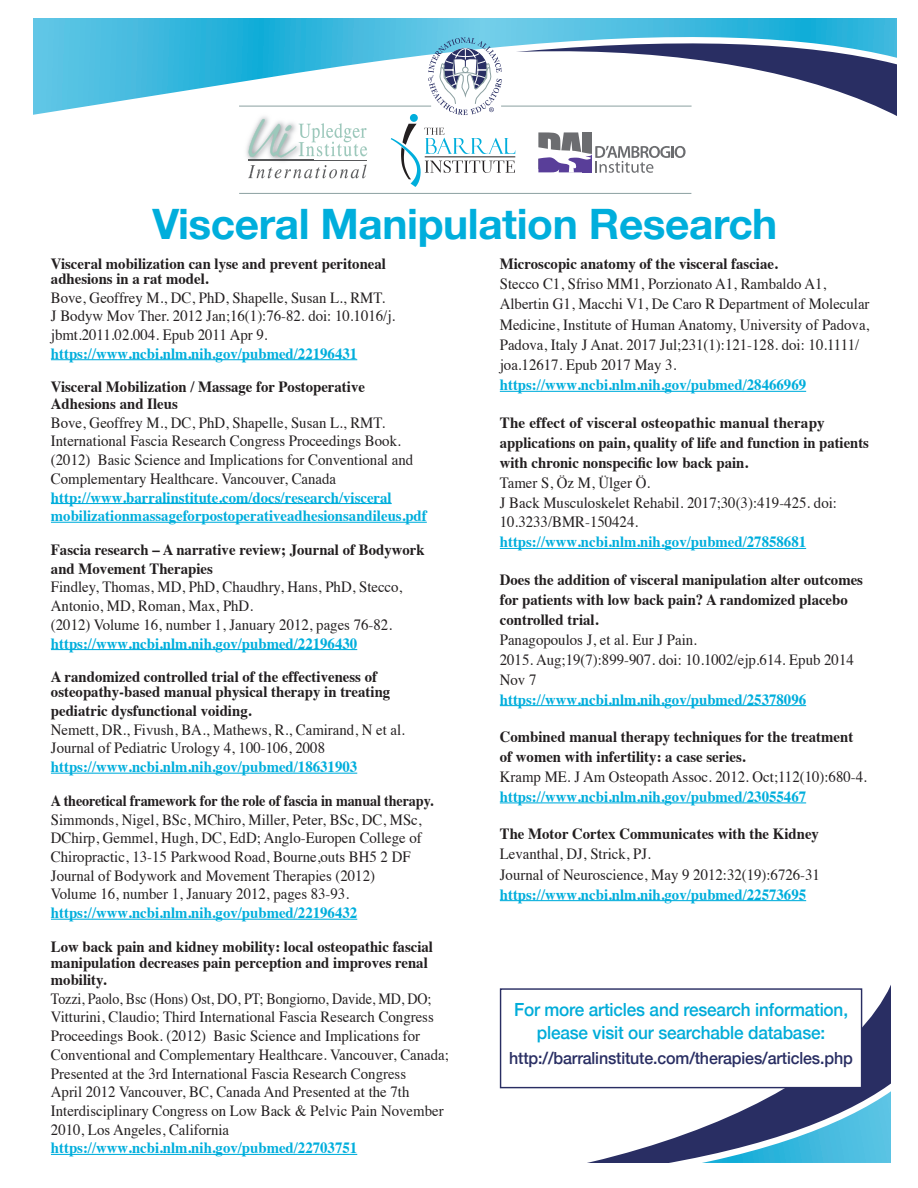
<style>
.page{position:relative;width:918px;height:1188px;background:#fff}
.page>*{position:absolute;margin:0;border:0;box-sizing:border-box;transform-origin:0 0}
.t1{font:700 42px "Helvetica Neue";letter-spacing:-.01em;color:#00aedc}
.t2{font:500 18.15px/22.4px "Helvetica Neue";letter-spacing:-.01em;color:#00acd9;text-align:center;scale:.95 1}
.t3{font:500 16.65px "Helvetica Neue";letter-spacing:-.01em;color:#292e63;scale:.96 1}
.t4{font:15.6px/18.8px "Times";color:#231f20;scale:.95 1}
.t5{font:700 15.6px/16.5px "Times";color:#231f20;scale:.95 1}
.t6{font:700 15.6px/18.8px "Times";color:#00aedc;scale:.95 1}
.t7{font:15.6px/18.8px "Times";color:#231f20;scale:.9 1}
.t8{font:700 15.6px/20px "Times";color:#231f20}
.t9{font:700 15.6px "Times";color:#231f20;scale:.91 1}
</style>
<div class="page">
<svg style="left:33px;top:18px;width:864px;height:176px"></svg>
<hr style="left:51px;top:359px;width:306px;height:1px;background:#00aedc">
<hr style="left:51px;top:503px;width:341px;height:1px;background:#00aedc">
<hr style="left:51px;top:522px;width:376px;height:1px;background:#00aedc">
<hr style="left:51px;top:649px;width:306px;height:1px;background:#00aedc">
<hr style="left:51px;top:773px;width:306px;height:1px;background:#00aedc">
<hr style="left:51px;top:919px;width:306px;height:1px;background:#00aedc">
<hr style="left:51px;top:1154px;width:306px;height:1px;background:#00aedc">
<hr style="left:500px;top:391px;width:306px;height:1px;background:#00aedc">
<hr style="left:500px;top:548px;width:306px;height:1px;background:#00aedc">
<hr style="left:500px;top:705px;width:306px;height:1px;background:#00aedc">
<hr style="left:500px;top:802px;width:306px;height:1px;background:#00aedc">
<hr style="left:500px;top:900px;width:306px;height:1px;background:#00aedc">
<svg style="left:391px;top:37px;width:124px;height:150px"></svg>
<svg style="left:537px;top:132px;width:149px;height:41px"></svg>
<img style="left:234px;top:103px;width:78px;height:71px">
<svg style="left:249px;top:119px;width:118px;height:39px"></svg>
<svg style="left:248px;top:165px;width:119px;height:13px"></svg>
<hr style="left:314px;top:160px;width:53px;height:1px;background:#57585a">
<img style="left:248px;top:160px;width:66px;height:1px">
<hr style="left:239px;top:106px;width:192px;height:1px;background:#8ba0a1">
<hr style="left:239px;top:193px;width:452px;height:1px;background:#8ba0a1">
<hr style="left:501px;top:106px;width:191px;height:1px;background:#8ba0a1">
<svg style="left:558px;top:985px;width:333px;height:178px"></svg>
<div style="left:500px;top:988px;width:362px;height:100px;background:#fff;border:1px solid #292e63"></div>
<h1 class="t1" style="left:153px;top:191px;width:626px">Visceral Manipulation Research</h1>
<p class="t5" style="left:51px;top:254px;width:354px;line-height:15px">Visceral mobilization can lyse and prevent peritoneal adhesions in a rat model.</p>
<p class="t4" style="left:51px;top:287px;width:364px">Bove, Geoffrey M., DC, PhD, Shapelle, Susan L., RMT.<br>J Bodyw Mov Ther. 2012 Jan;16(1):76-82. doi: 10.1016/j. jbmt.2011.02.004. Epub 2011 Apr 9.</p>
<p class="t6" style="left:51px;top:342px;width:324px">https://www.ncbi.nlm.nih.gov/pubmed/22196431</p>
<p class="t5" style="left:51px;top:377px;width:332px">Visceral Mobilization / Massage for Postoperative<br>Adhesions and Ileus</p>
<p class="t4" style="left:51px;top:412px;width:383px">Bove, Geoffrey M., DC, PhD, Shapelle, Susan L., RMT.<br>International Fascia Research Congress Proceedings Book. (2012) Basic Science and Implications for Conventional and Complementary Healthcare. Vancouver, Canada</p>
<p class="t6" style="left:51px;top:486px;width:397px">http://www.barralinstitute.com/docs/research/visceral mobilizationmassageforpostoperativeadhesionsandileus.pdf</p>
<p class="t5" style="left:51px;top:539px;width:395px;line-height:18.8px">Fascia research – A narrative review; Journal of Bodywork and Movement Therapies</p>
<p class="t4" style="left:51px;top:576px;width:371px">Findley, Thomas, MD, PhD, Chaudhry, Hans, PhD, Stecco,<br>Antonio, MD, Roman, Max, PhD.<br>(2012) Volume 16, number 1, January 2012, pages 76-82.</p>
<p class="t6" style="left:51px;top:632px;width:324px">https://www.ncbi.nlm.nih.gov/pubmed/22196430</p>
<p class="t5" style="left:51px;top:668px;width:359px;line-height:15px">A randomized controlled trial of the effectiveness of osteopathy-based manual physical therapy in treating</p>
<p class="t5" style="left:51px;top:701px;width:213px">pediatric dysfunctional voiding.</p>
<p class="t4" style="left:51px;top:719px;width:374px">Nemett, DR., Fivush, BA., Mathews, R., Camirand, N et al.<br>Journal of Pediatric Urology 4, 100-106, 2008</p>
<p class="t6" style="left:51px;top:756px;width:324px">https://www.ncbi.nlm.nih.gov/pubmed/18631903</p>
<p class="t9" style="left:51px;top:786px;width:422px">A theoretical framework for the role of fascia in manual therapy.</p>
<p class="t4" style="left:51px;top:809px;width:392px">Simmonds, Nigel, BSc, MChiro, Miller, Peter, BSc, DC, MSc, DChirp, Gemmel, Hugh, DC, EdD; Anglo-Europen College of Chiropractic, 13-15 Parkwood Road, Bourne,outs BH5 2 DF Journal of Bodywork and Movement Therapies (2012)<br>Volume 16, number 1, January 2012, pages 83-93.</p>
<p class="t6" style="left:51px;top:902px;width:324px">https://www.ncbi.nlm.nih.gov/pubmed/22196432</p>
<p class="t5" style="left:51px;top:937px;width:404px">Low back pain and kidney mobility: local osteopathic fascial manipulation decreases pain perception and improves renal mobility.</p>
<p class="t7" style="left:51px;top:988px;width:444px">Tozzi, Paolo, Bsc (Hons) Ost, DO, PT; Bongiorno, Davide, MD, DO; Vitturini, Claudio; Third International Fascia Research Congress Proceedings Book. (2012) Basic Science and Implications for Conventional and Complementary Healthcare. Vancouver, Canada; Presented at the 3rd International Fascia Research Congress<br>April 2012 Vancouver, BC, Canada And Presented at the 7th Interdisciplinary Congress on Low Back &amp; Pelvic Pain November 2010, Los Angeles, California</p>
<p class="t6" style="left:51px;top:1137px;width:324px">https://www.ncbi.nlm.nih.gov/pubmed/22703751</p>
<p class="t5" style="left:500px;top:254px;width:294px">Microscopic anatomy of the visceral fasciae.</p>
<p class="t4" style="left:500px;top:272px;width:391px;line-height:20.2px">Stecco C1, Sfriso MM1, Porzionato A1, Rambaldo A1, Albertin G1, Macchi V1, De Caro R Department of Molecular Medicine, Institute of Human Anatomy, University of Padova, Padova, Italy J Anat. 2017 Jul;231(1):121-128. doi: 10.1111/ joa.12617. Epub 2017 May 3.</p>
<p class="t6" style="left:500px;top:374px;width:324px">https://www.ncbi.nlm.nih.gov/pubmed/28466969</p>
<p class="t8" style="left:500px;top:411px;width:371px">The effect of visceral osteopathic manual therapy applications on pain, quality of life and function in patients with chronic nonspecific low back pain.</p>
<p class="t4" style="left:500px;top:471px;width:356px;line-height:20px">Tamer S, Öz M, Ülger Ö.<br>J Back Musculoskelet Rehabil. 2017;30(3):419-425. doi:<br>10.3233/BMR-150424.</p>
<p class="t6" style="left:500px;top:531px;width:324px">https://www.ncbi.nlm.nih.gov/pubmed/27858681</p>
<p class="t5" style="left:500px;top:568px;width:384px;line-height:20px">Does the addition of visceral manipulation alter outcomes for patients with low back pain? A randomized placebo controlled trial.</p>
<p class="t4" style="left:500px;top:628px;width:374px;line-height:20px">Panagopoulos J, et al. Eur J Pain.<br>2015. Aug;19(7):899-907. doi: 10.1002/ejp.614. Epub 2014<br>Nov 7</p>
<p class="t6" style="left:500px;top:688px;width:324px">https://www.ncbi.nlm.nih.gov/pubmed/25378096</p>
<p class="t5" style="left:500px;top:725px;width:374px;line-height:20px">Combined manual therapy techniques for the treatment of women with infertility: a case series.</p>
<p class="t4" style="left:500px;top:766px;width:388px">Kramp ME. J Am Osteopath Assoc. 2012. Oct;112(10):680-4.</p>
<p class="t6" style="left:500px;top:786px;width:324px">https://www.ncbi.nlm.nih.gov/pubmed/23055467</p>
<p class="t5" style="left:500px;top:824px;width:337px">The Motor Cortex Communicates with the Kidney</p>
<p class="t4" style="left:500px;top:843px;width:339px;line-height:20.1px">Levanthal, DJ, Strick, PJ.<br>Journal of Neuroscience, May 9 2012:32(19):6726-31</p>
<p class="t6" style="left:500px;top:883px;width:324px">https://www.ncbi.nlm.nih.gov/pubmed/22573695</p>
<p class="t2" style="left:514px;top:997px;width:353px">For more articles and research information, please visit our searchable database:</p>
<p class="t3" style="left:509px;top:1045px;width:359px">http://barralinstitute.com/therapies/articles.php</p>
</div>
